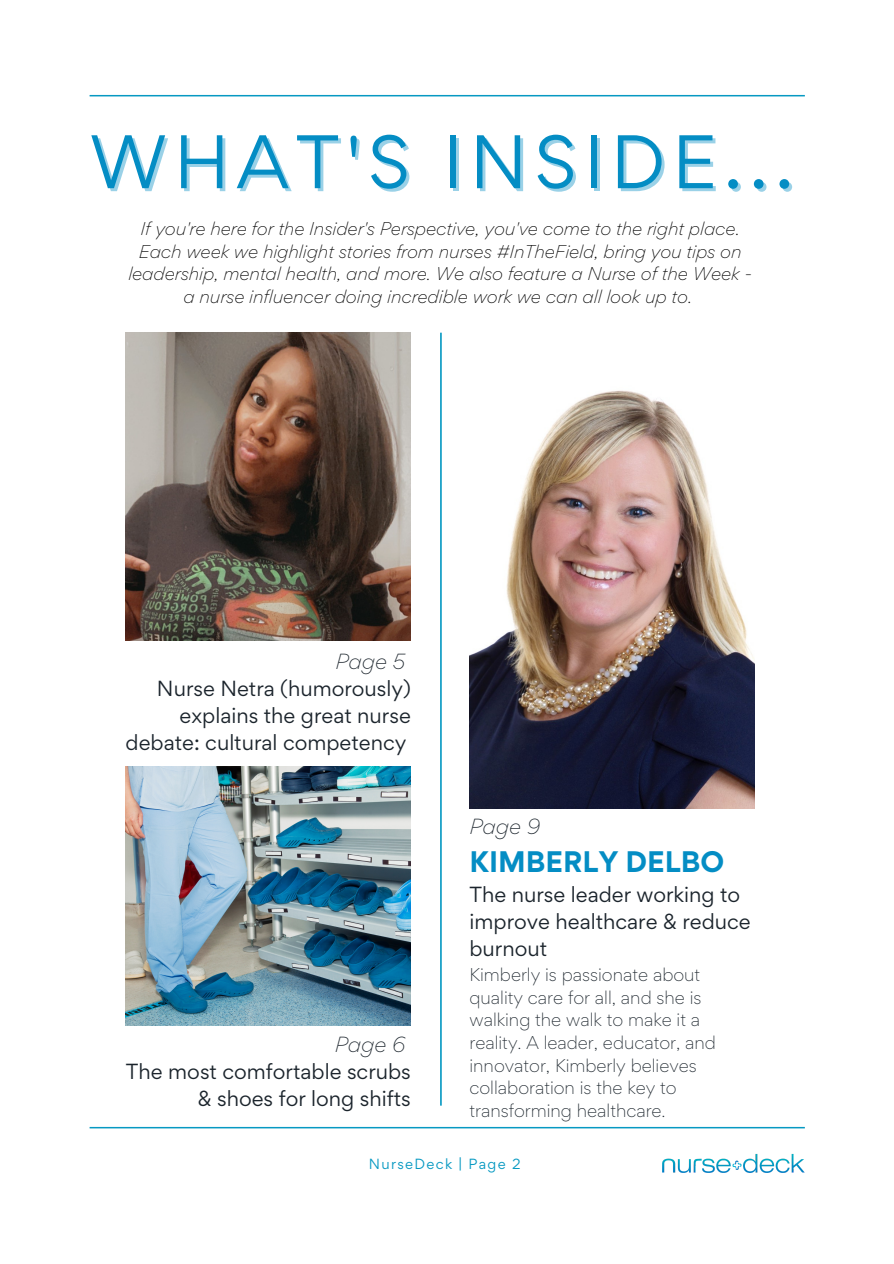
<style>
.page{position:relative;width:894px;height:1264px;background:#fff}
.page>*{position:absolute;margin:0;border:0;box-sizing:border-box;transform-origin:0 0}
.t1{font:67.5px "Gordita";letter-spacing:.1em;color:#048dc4}
.t2{font:700 26.55px "Gordita";color:#048dc4}
.t3{font:19.5px/27px "Gordita";color:#1b242c;text-align:right}
.t4{font:italic 300 19.5px "Gordita";color:#1b242c}
.t5{font:italic 300 16.5px/22.5px "Gordita";color:#000;text-align:center}
.t6{font:300 16.5px/22.5px "Gordita";color:#1b242c}
.t7{font:13.2px "Gordita";letter-spacing:.1em;color:#0799c2}
</style>
<div class="page">
<svg style="left:90px;top:1126px;width:714px;height:2px"></svg>
<img style="left:662px;top:1153px;width:142px;height:20px">
<svg style="left:90px;top:95px;width:714px;height:1px"></svg>
<svg style="left:440px;top:333px;width:1px;height:772px"></svg>
<img style="left:469px;top:390px;width:285px;height:418px">
<img style="left:125px;top:766px;width:285px;height:259px">
<img style="left:125px;top:332px;width:285px;height:309px">
<p class="t1" style="left:89px;top:116px;width:705px">WHAT'S INSIDE...</p>
<p class="t5" style="left:128px;top:217px;width:625px">If you're here for the Insider's Perspective, you've come to the right place.<br>Each week we highlight stories from nurses #InTheField, bring you tips on leadership, mental health, and more. We also feature a Nurse of the Week - a nurse influencer doing incredible work we can all look up to.</p>
<p class="t4" style="left:335px;top:648px;width:71px">Page 5</p>
<p class="t3" style="left:125px;top:674px;width:287px">Nurse Netra (humorously) explains the great nurse debate: cultural competency</p>
<p class="t4" style="left:334px;top:1031px;width:72px">Page 6</p>
<p class="t3" style="left:126px;top:1057px;width:286px">The most comfortable scrubs &amp; shoes for long shifts</p>
<p class="t4" style="left:469px;top:813px;width:72px">Page 9</p>
<p class="t2" style="left:469px;top:843px;width:256px">KIMBERLY DELBO</p>
<p class="t3" style="left:469px;top:880px;width:283px;text-align:left">The nurse leader working to improve healthcare &amp; reduce burnout</p>
<p class="t6" style="left:469px;top:963px;width:248px">Kimberly is passionate about quality care for all, and she is walking the walk to make it a reality. A leader, educator, and innovator, Kimberly believes collaboration is the key to transforming healthcare.</p>
<p class="t7" style="left:369px;top:1154px;width:153px">NurseDeck | Page 2</p>
</div>
